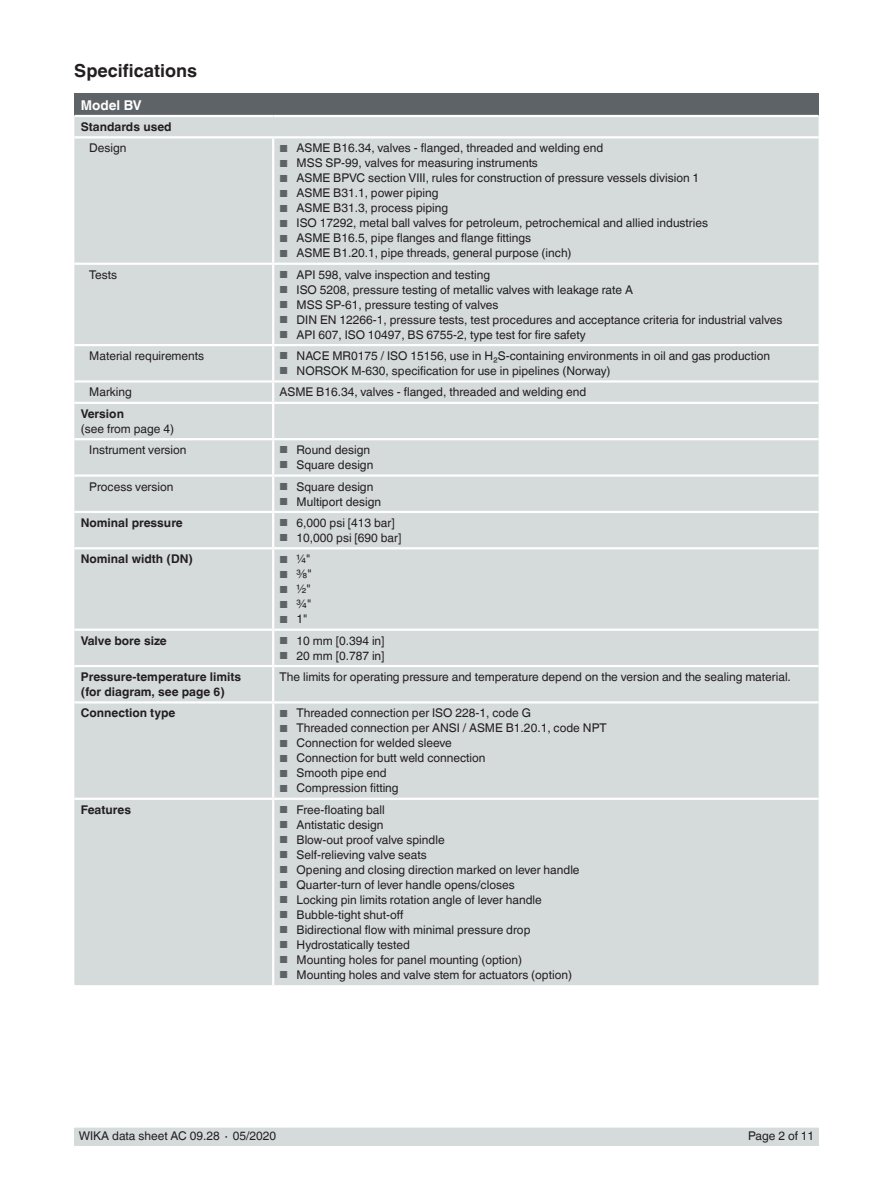
<style>
.page{position:relative;width:893px;height:1188px;background:#fff}
.page>*{position:absolute;margin:0;border:0;box-sizing:border-box;transform-origin:0 0}
.t1{font:700 18px "Helvetica World";color:#231f20}
.t2{font:700 13.5px "Helvetica World";color:#fff}
.t3{font:12px/21.3px "Helvetica World";color:#231f20}
.t4{font:700 12px/15px "Helvetica World";color:#231f20}
.s1{font-size:10.2px;color:#5e6367}
</style>
<div class="page">
<div style="left:74px;top:1128px;width:745px;height:17px;background:#d5dadb"></div>
<div style="left:74px;top:94px;width:745px;height:22px;background:#5e6367"></div>
<div style="left:74px;top:117px;width:745px;height:868px;background:#d5dadb"></div>
<hr style="left:272px;top:800px;width:2px;height:185px;background:#fff">
<hr style="left:272px;top:138px;width:2px;height:125px;background:#fff">
<hr style="left:272px;top:265px;width:2px;height:79px;background:#fff">
<hr style="left:272px;top:346px;width:2px;height:34px;background:#fff">
<svg style="left:272px;top:383px;width:2px;height:19px"></svg>
<hr style="left:272px;top:477px;width:2px;height:34px;background:#fff">
<hr style="left:272px;top:513px;width:2px;height:34px;background:#fff">
<hr style="left:272px;top:549px;width:2px;height:80px;background:#fff">
<hr style="left:272px;top:631px;width:2px;height:34px;background:#fff">
<hr style="left:272px;top:667px;width:2px;height:34px;background:#fff">
<hr style="left:74px;top:798px;width:199px;height:2px;background:#fff">
<hr style="left:272px;top:404px;width:2px;height:34px;background:#fff">
<hr style="left:272px;top:440px;width:2px;height:34px;background:#fff">
<hr style="left:272px;top:704px;width:2px;height:94px;background:#fff">
<hr style="left:273px;top:402px;width:546px;height:2px;background:#fff">
<hr style="left:273px;top:438px;width:546px;height:2px;background:#fff">
<hr style="left:273px;top:474px;width:546px;height:3px;background:#fff">
<hr style="left:74px;top:263px;width:199px;height:2px;background:#fff">
<hr style="left:273px;top:263px;width:546px;height:2px;background:#fff">
<hr style="left:74px;top:344px;width:199px;height:2px;background:#fff">
<hr style="left:273px;top:344px;width:546px;height:2px;background:#fff">
<hr style="left:74px;top:380px;width:199px;height:3px;background:#fff">
<hr style="left:273px;top:380px;width:546px;height:3px;background:#fff">
<hr style="left:273px;top:798px;width:546px;height:2px;background:#fff">
<hr style="left:74px;top:115px;width:199px;height:2px;background:#fff">
<hr style="left:273px;top:115px;width:546px;height:2px;background:#fff">
<hr style="left:74px;top:136px;width:199px;height:2px;background:#fff">
<hr style="left:273px;top:136px;width:546px;height:2px;background:#fff">
<hr style="left:74px;top:402px;width:199px;height:2px;background:#fff">
<hr style="left:74px;top:438px;width:199px;height:2px;background:#fff">
<hr style="left:74px;top:474px;width:199px;height:3px;background:#fff">
<hr style="left:74px;top:511px;width:199px;height:2px;background:#fff">
<hr style="left:273px;top:511px;width:546px;height:2px;background:#fff">
<hr style="left:74px;top:547px;width:199px;height:2px;background:#fff">
<hr style="left:273px;top:547px;width:546px;height:2px;background:#fff">
<hr style="left:74px;top:629px;width:199px;height:2px;background:#fff">
<hr style="left:273px;top:629px;width:546px;height:2px;background:#fff">
<hr style="left:74px;top:665px;width:199px;height:2px;background:#fff">
<hr style="left:273px;top:665px;width:546px;height:2px;background:#fff">
<hr style="left:74px;top:701px;width:199px;height:3px;background:#fff">
<hr style="left:273px;top:701px;width:546px;height:3px;background:#fff">
<h1 class="t1" style="left:74px;top:60px;width:124px">Specifications</h1>
<p class="t2" style="left:81px;top:97px;width:62px">Model BV</p>
<p class="t4" style="left:81px;top:119px;width:92px">Standards used</p>
<p class="t3" style="left:89px;top:138px;width:39px">Design</p>
<p class="t3" style="left:280px;top:138px;width:325px"><span class="s1">■</span> ASME B16.34, valves - flanged, threaded and welding end</p>
<p class="t3" style="left:280px;top:153px;width:260px"><span class="s1">■</span> MSS SP-99, valves for measuring instruments</p>
<p class="t3" style="left:280px;top:168px;width:421px"><span class="s1">■</span> ASME BPVC section VIII, rules for construction of pressure vessels division 1</p>
<p class="t3" style="left:280px;top:183px;width:160px"><span class="s1">■</span> ASME B31.1, power piping</p>
<p class="t3" style="left:280px;top:198px;width:170px"><span class="s1">■</span> ASME B31.3, process piping</p>
<p class="t3" style="left:280px;top:213px;width:430px"><span class="s1">■</span> ISO 17292, metal ball valves for petroleum, petrochemical and allied industries</p>
<p class="t3" style="left:280px;top:228px;width:253px"><span class="s1">■</span> ASME B16.5, pipe flanges and flange fittings</p>
<p class="t3" style="left:280px;top:243px;width:294px"><span class="s1">■</span> ASME B1.20.1, pipe threads, general purpose (inch)</p>
<p class="t3" style="left:89px;top:264px;width:29px">Tests</p>
<p class="t3" style="left:280px;top:264px;width:212px"><span class="s1">■</span> API 598, valve inspection and testing</p>
<p class="t3" style="left:280px;top:279px;width:355px"><span class="s1">■</span> ISO 5208, pressure testing of metallic valves with leakage rate A</p>
<p class="t3" style="left:280px;top:294px;width:220px"><span class="s1">■</span> MSS SP-61, pressure testing of valves</p>
<p class="t3" style="left:280px;top:309px;width:504px"><span class="s1">■</span> DIN EN 12266-1, pressure tests, test procedures and acceptance criteria for industrial valves</p>
<p class="t3" style="left:280px;top:324px;width:308px"><span class="s1">■</span> API 607, ISO 10497, BS 6755-2, type test for fire safety</p>
<p class="t3" style="left:89px;top:345px;width:116px">Material requirements</p>
<p class="t3" style="left:280px;top:345px;width:492px"><span class="s1">■</span> NACE MR0175 / ISO 15156, use in H₂S-containing environments in oil and gas production</p>
<p class="t3" style="left:280px;top:360px;width:333px"><span class="s1">■</span> NORSOK M-630, specification for use in pipelines (Norway)</p>
<p class="t3" style="left:89px;top:382px;width:44px">Marking</p>
<p class="t3" style="left:280px;top:382px;width:308px">ASME B16.34, valves - flanged, threaded and welding end</p>
<p class="t4" style="left:81px;top:406px;width:45px">Version</p>
<p class="t3" style="left:89px;top:418px;width:99px;text-indent:-9px">(see from page 4)<br>Instrument version</p>
<p class="t3" style="left:280px;top:439px;width:92px"><span class="s1">■</span> Round design</p>
<p class="t3" style="left:280px;top:454px;width:95px"><span class="s1">■</span> Square design</p>
<p class="t3" style="left:89px;top:476px;width:86px">Process version</p>
<p class="t3" style="left:280px;top:476px;width:95px"><span class="s1">■</span> Square design</p>
<p class="t3" style="left:280px;top:491px;width:103px"><span class="s1">■</span> Multiport design</p>
<p class="t4" style="left:81px;top:515px;width:104px">Nominal pressure</p>
<p class="t3" style="left:280px;top:512px;width:117px"><span class="s1">■</span> 6,000 psi [413 bar]</p>
<p class="t3" style="left:280px;top:527px;width:123px"><span class="s1">■</span> 10,000 psi [690 bar]</p>
<p class="t4" style="left:81px;top:552px;width:114px">Nominal width (DN)</p>
<p class="t3" style="left:280px;top:549px;width:32px"><span class="s1">■</span> ¼"</p>
<p class="t3" style="left:280px;top:564px;width:34px"><span class="s1">■</span> 3/8"</p>
<p class="t3" style="left:280px;top:579px;width:33px"><span class="s1">■</span> ½"</p>
<p class="t3" style="left:280px;top:594px;width:33px"><span class="s1">■</span> ¾"</p>
<p class="t3" style="left:280px;top:609px;width:29px"><span class="s1">■</span> 1"</p>
<p class="t4" style="left:81px;top:633px;width:87px">Valve bore size</p>
<p class="t3" style="left:280px;top:630px;width:107px"><span class="s1">■</span> 10 mm [0.394 in]</p>
<p class="t3" style="left:280px;top:645px;width:107px"><span class="s1">■</span> 20 mm [0.787 in]</p>
<p class="t4" style="left:81px;top:669px;width:162px">Pressure-temperature limits (for diagram, see page 6)</p>
<p class="t3" style="left:280px;top:666px;width:513px">The limits for operating pressure and temperature depend on the version and the sealing material.</p>
<p class="t4" style="left:81px;top:706px;width:96px">Connection type</p>
<p class="t3" style="left:280px;top:703px;width:253px"><span class="s1">■</span> Threaded connection per ISO 228-1, code G</p>
<p class="t3" style="left:280px;top:718px;width:329px"><span class="s1">■</span> Threaded connection per ANSI / ASME B1.20.1, code NPT</p>
<p class="t3" style="left:280px;top:733px;width:174px"><span class="s1">■</span> Connection for welded sleeve</p>
<p class="t3" style="left:280px;top:748px;width:207px"><span class="s1">■</span> Connection for butt weld connection</p>
<p class="t3" style="left:280px;top:763px;width:109px"><span class="s1">■</span> Smooth pipe end</p>
<p class="t3" style="left:280px;top:778px;width:121px"><span class="s1">■</span> Compression fitting</p>
<p class="t4" style="left:81px;top:802px;width:52px">Features</p>
<p class="t3" style="left:280px;top:799px;width:107px"><span class="s1">■</span> Free-floating ball</p>
<p class="t3" style="left:280px;top:814px;width:106px"><span class="s1">■</span> Antistatic design</p>
<p class="t3" style="left:280px;top:829px;width:167px"><span class="s1">■</span> Blow-out proof valve spindle</p>
<p class="t3" style="left:280px;top:844px;width:149px"><span class="s1">■</span> Self-relieving valve seats</p>
<p class="t3" style="left:280px;top:859px;width:302px"><span class="s1">■</span> Opening and closing direction marked on lever handle</p>
<p class="t3" style="left:280px;top:874px;width:237px"><span class="s1">■</span> Quarter-turn of lever handle opens/closes</p>
<p class="t3" style="left:280px;top:889px;width:264px"><span class="s1">■</span> Locking pin limits rotation angle of lever handle</p>
<p class="t3" style="left:280px;top:904px;width:125px"><span class="s1">■</span> Bubble-tight shut-off</p>
<p class="t3" style="left:280px;top:919px;width:252px"><span class="s1">■</span> Bidirectional flow with minimal pressure drop</p>
<p class="t3" style="left:280px;top:934px;width:132px"><span class="s1">■</span> Hydrostatically tested</p>
<p class="t3" style="left:280px;top:949px;width:244px"><span class="s1">■</span> Mounting holes for panel mounting (option)</p>
<p class="t3" style="left:280px;top:964px;width:294px"><span class="s1">■</span> Mounting holes and valve stem for actuators (option)</p>
<p class="t3" style="left:79px;top:1126px;width:199px">WIKA data sheet AC 09.28 ∙ 05/2020</p>
<p class="t3" style="left:748px;top:1126px;width:68px">Page 2 of 11</p>
</div>
